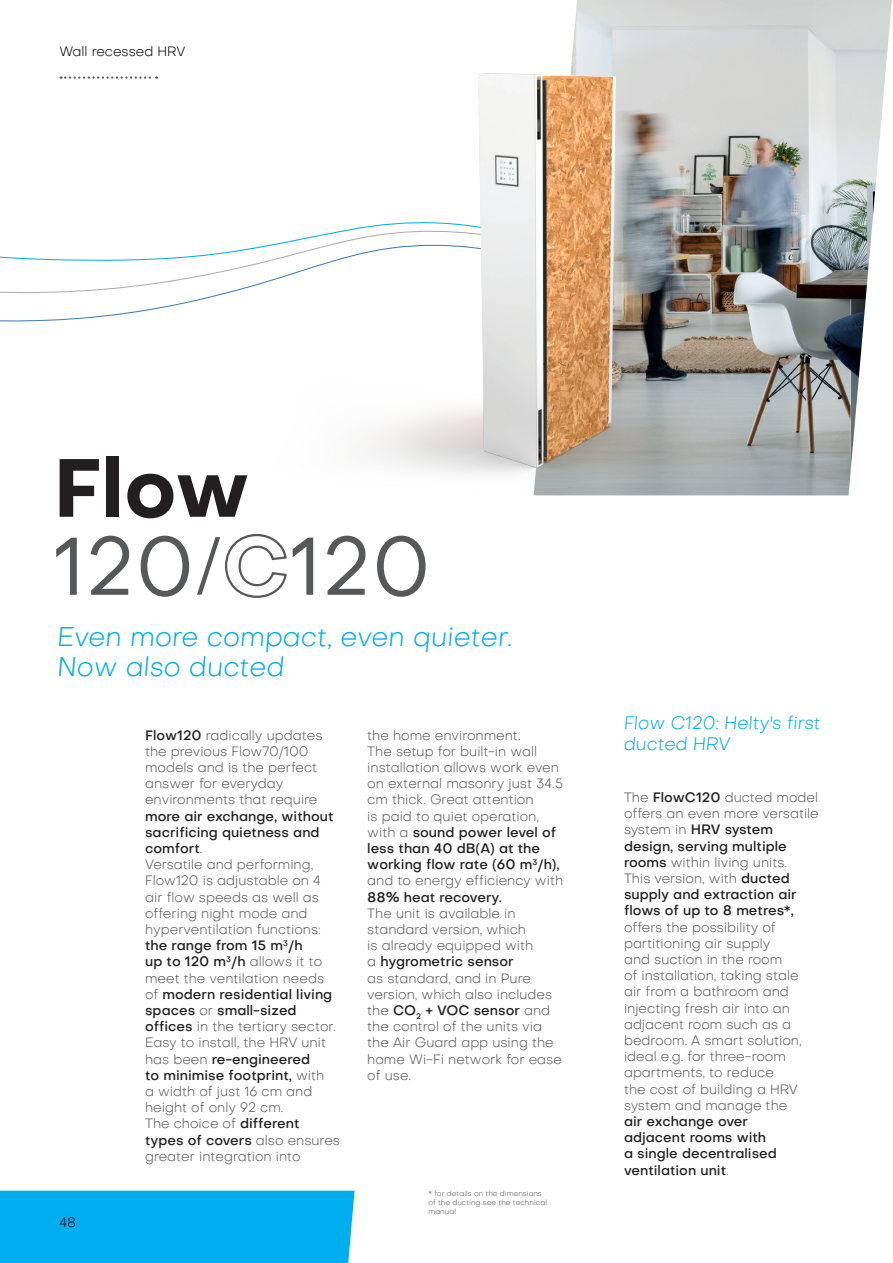
<style>
.page{position:relative;width:893px;height:1263px;background:#fff}
.page>*{position:absolute;margin:0;border:0;box-sizing:border-box;transform-origin:0 0}
.t1{font:81px/78px "Objective";color:#57585a}
.t2{font:italic 300 27px/30px "Objective";color:#00aeef}
.t3{font:italic 300 18px/21px "Objective";color:#00aeef}
.t4{font:300 13.5px/16.2px "Objective";color:#57585a}
.t5{font:500 13.5px/16.2px "Objective";color:#231f20}
.t6{font:300 13.5px "Objective";color:#000}
.t7{font:300 7.5px/9px "Objective";color:#57585a}
.s1{font-weight:700;color:#231f20}
.s2{font-weight:700}
.s3{font-weight:500;color:#231f20}
.s4{font-weight:300;color:#57585a}
</style>
<div class="page">
<svg style="left:0;top:256px;width:152px;height:60px"></svg>
<div style="left:0;top:1191px;width:355px;height:72px;background:#00aeef"></div>
<img style="left:572px;top:0;width:320px;height:51px">
<svg style="left:61px;top:76px;width:90px;height:3px"></svg>
<img style="left:152px;top:51px;width:736px;height:445px">
<p class="t6" style="left:60px;top:42px;width:127px">Wall recessed HRV</p>
<h1 class="t1" style="left:53px;top:448px;width:380px"><span class="s1">Flow<br></span>120<sup>/</sup><span class="s2">C</span>120</h1>
<h2 class="t2" style="left:57px;top:622px;width:456px">Even more compact, even quieter.<br>Now also ducted</h2>
<p class="t6" style="left:60px;top:1213px;width:18px">48</p>
<p class="t4" style="left:145px;top:727px;width:179px"><span class="s3">Flow120</span> radically updates the previous Flow70/100 models and is the perfect answer for everyday environments that require</p>
<p class="t4" style="left:145px;top:808px;width:196px"><span class="s3">more air exchange, without sacrificing quietness and comfort</span>.<br>Versatile and performing,<br>Flow120 is adjustable on 4 air flow speeds as well as offering night mode and hyperventilation functions: <span class="s3">the range from 15 m</span><sup>3</sup><span class="s3">/h<br>up to 120 m</span><sup>3</sup><span class="s3">/h</span> allows it to meet the ventilation needs of <span class="s3">modern residential living spaces</span> or <span class="s3">small-sized offices</span> in the tertiary sector.<br>Easy to install, the HRV unit has been <span class="s3">re-engineered<br>to minimise footprint,</span> with<br>a width of just 16 cm and height of only 92 cm.<br>The choice of <span class="s3">different types of covers</span> also ensures greater integration into</p>
<p class="t4" style="left:367px;top:727px;width:197px">the home environment.<br>The setup for built-in wall installation allows work even on external masonry just 34.5 cm thick. Great attention<br>is paid to quiet operation, with a <span class="s3">sound power level of less than 40 dB(A) at the working flow rate (60 m</span><sup>3</sup><span class="s3">/h), </span>and to energy efficiency with</p>
<p class="t5" style="left:367px;top:888px;width:136px">88% heat recovery.</p>
<p class="t4" style="left:367px;top:905px;width:196px">The unit is available in standard version, which<br>is already equipped with<br>a <span class="s3">hygrometric sensor<br></span>as standard, and in Pure version, which also includes the <span class="s3">CO</span><sub>2</sub> <span class="s3">+ VOC sensor</span> and the control of the units via the Air Guard app using the home Wi-Fi network for ease of use.</p>
<p class="t7" style="left:428px;top:1189px;width:120px">* for details on the dimensions of the ducting see the technical manual</p>
<h3 class="t3" style="left:624px;top:712px;width:198px">Flow C120: Helty's first ducted HRV</h3>
<p class="t5" style="left:624px;top:789px;width:196px"><span class="s4">The</span> FlowC120 <span class="s4">ducted model offers an even more versatile system in</span> HRV system design, serving multiple rooms <span class="s4">within living units.<br>This version, with</span> ducted supply and extraction air flows of up to 8 metres*,</p>
<p class="t4" style="left:624px;top:918px;width:179px">offers the possibility of partitioning air supply<br>and suction in the room<br>of installation, taking stale air from a bathroom and injecting fresh air into an adjacent room such as a bedroom. A smart solution, ideal e.g. for three-room apartments, to reduce<br>the cost of building a HRV system and manage the</p>
<p class="t5" style="left:624px;top:1113px;width:154px">air exchange over adjacent rooms with a single decentralised ventilation unit<span class="s4">.</span></p>
</div>
